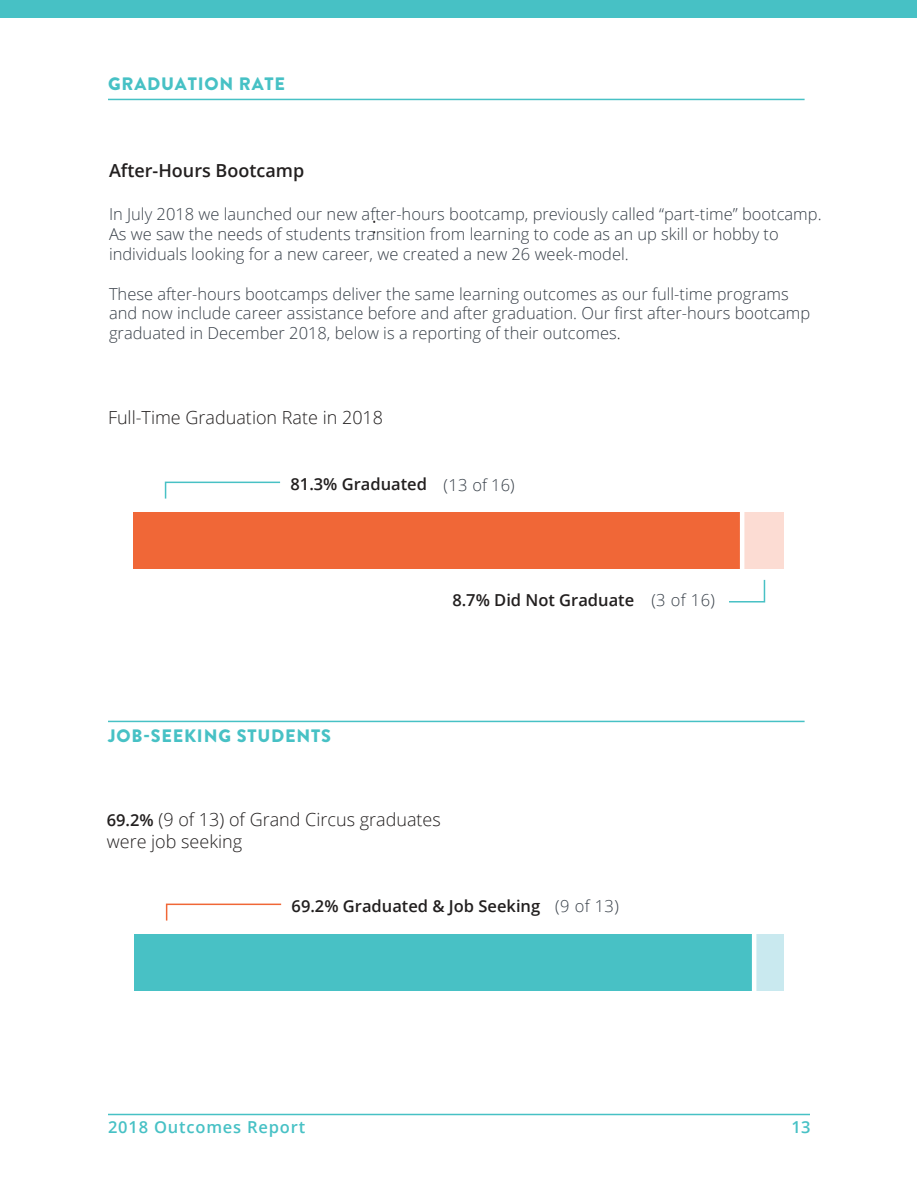
<style>
.page{position:relative;width:918px;height:1188px;background:#fff}
.page>*{position:absolute;margin:0;border:0;box-sizing:border-box;transform-origin:0 0}
.t1{font:300 24px "Open Sans";color:#221f1f}
.t2{font:300 18px/21.6px "Open Sans";color:#221f1f}
.t3{font:900 18px "Brandon Grotesque";letter-spacing:.045em;color:#47c1c5}
.t4{font:600 18px "Open Sans";color:#221f1f}
.t5{font:300 16.5px/19.8px "Open Sans";color:#373f48}
.t6{font:600 16.5px "Open Sans";color:#221f1f}
.t7{font:600 16.5px "Open Sans";letter-spacing:.05em;color:#47c1c5}
.s1{color:#221f1f}
.s2{font-weight:300;color:#373f48}
.s3{font-weight:600;font-size:16.5px}
</style>
<div class="page">
<div style="left:1px;top:0;width:916px;height:17px;background:#47c1c5"></div>
<hr style="left:108px;top:1114px;width:702px;height:1px;background:#47c1c5">
<hr style="left:108px;top:99px;width:697px;height:1px;background:#47c1c5">
<hr style="left:108px;top:721px;width:697px;height:1px;background:#47c1c5">
<div style="left:134px;top:934px;width:650px;height:56px;background:#c9e9ef"></div>
<div style="left:135px;top:934px;width:621px;height:56px;background:#48c1c5"></div>
<svg style="left:165px;top:903px;width:117px;height:18px"></svg>
<hr style="left:752px;top:924px;width:4px;height:79px;background:#fff">
<div style="left:176px;top:512px;width:608px;height:56px;background:#fcdcd3"></div>
<div style="left:134px;top:512px;width:608px;height:56px;background:#f06737"></div>
<svg style="left:164px;top:481px;width:117px;height:18px"></svg>
<svg style="left:729px;top:579px;width:37px;height:24px"></svg>
<hr style="left:740px;top:501px;width:4px;height:79px;background:#fff">
<p class="t3" style="left:108px;top:77px;width:178px">GRADUATION RATE</p>
<p class="t4" style="left:109px;top:163px;width:197px">After-Hours Bootcamp</p>
<p class="t5" style="left:109px;top:206px;width:714px">In July 2018 we launched our new after-hours bootcamp, previously called “part-time” bootcamp.<br>As we saw the needs of students transition from learning to code as an up skill or hobby to individuals looking for a new career, we created a new 26 week-model.</p>
<p class="t5" style="left:109px;top:285px;width:703px">These after-hours bootcamps deliver the same learning outcomes as our full-time programs and now include career assistance before and after graduation. Our first after-hours bootcamp graduated in December 2018, below is a reporting of their outcomes<span class="s1">.</span></p>
<h1 class="t1" style="left:372px;top:215px;width:7px">:</h1>
<p class="t2" style="left:108px;top:408px;width:277px">Full-Time Graduation Rate in 2018</p>
<p class="t6" style="left:291px;top:477px;width:226px">81.3% Graduated <span class="s2">(13 of 16)</span></p>
<p class="t6" style="left:452px;top:593px;width:264px">8.7% Did Not Graduate <span class="s2">(3 of 16)</span></p>
<p class="t3" style="left:108px;top:729px;width:225px">JOB-SEEKING STUDENTS</p>
<p class="t2" style="left:107px;top:811px;width:336px"><span class="s3">69.2%</span> (9 of 13) of Grand Circus graduates were job seeking</p>
<p class="t6" style="left:292px;top:899px;width:329px">69.2% Graduated &amp; Job Seeking <span class="s2">(9 of 13)</span></p>
<p class="t7" style="left:108px;top:1121px;width:199px">2018 Outcomes Report</p>
<p class="t7" style="left:792px;top:1121px;width:20px">13</p>
</div>
